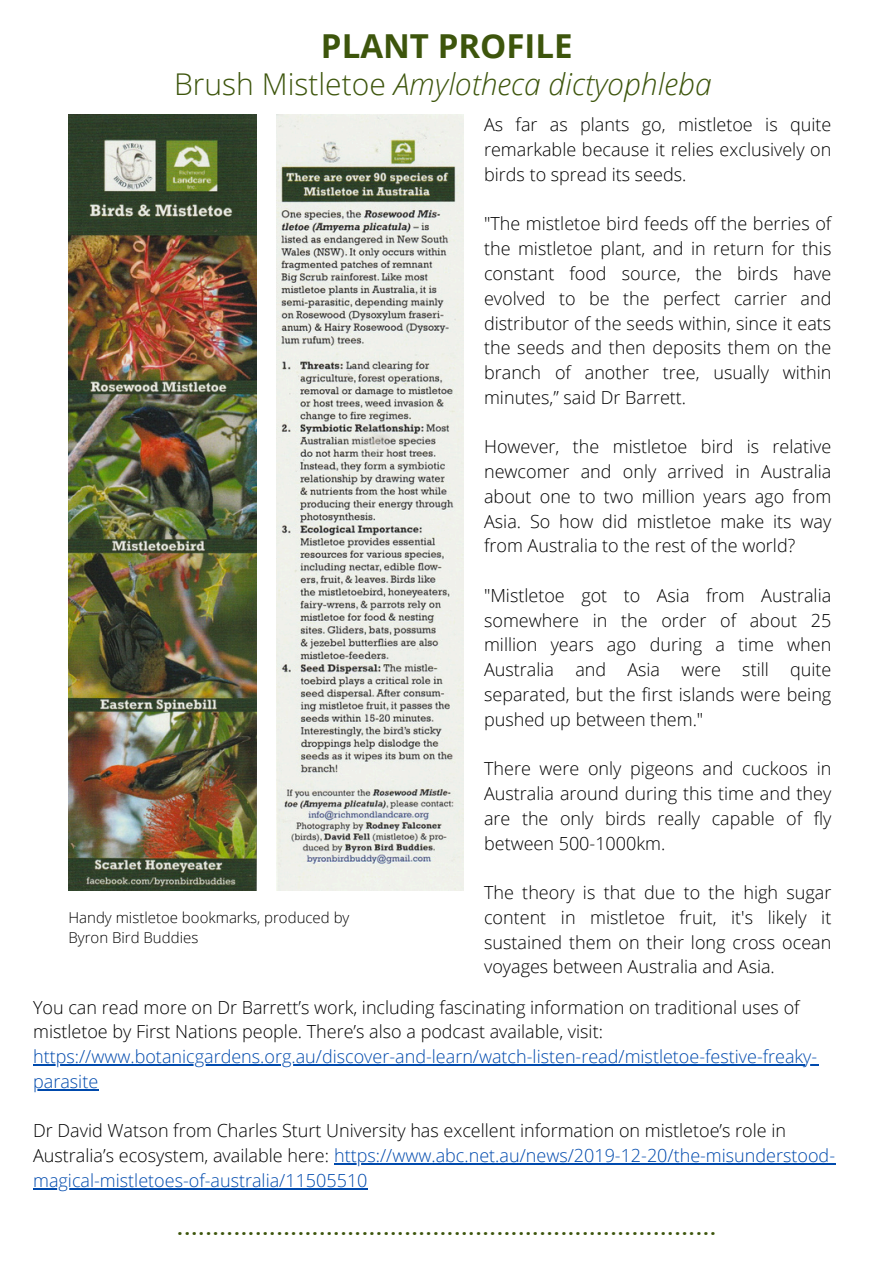
<style>
.page{position:relative;width:894px;height:1264px;background:#fff}
.page>*{position:absolute;margin:0;border:0;box-sizing:border-box;transform-origin:0 0}
.t1{font:700 33px "Open Sans";color:#3d550c}
.t2{font:italic 300 30px "Open Sans";color:#3d550c}
.t3{font:27px "Canva Sans";color:#3d550c}
.t4{font:300 18px/24.8px "Open Sans";color:#000;text-align:justify}
.t5{font:300 18px "Open Sans";color:#004aad}
.t6{font:300 15px "Open Sans";color:#000}
.s1{font-style:normal}
.s2{color:#004aad}
</style>
<div class="page">
<img style="left:68px;top:114px;width:188px;height:776px">
<img style="left:277px;top:114px;width:186px;height:776px">
<hr style="left:33px;top:1064px;width:785px;height:1px;background:#004aad">
<hr style="left:33px;top:1089px;width:65px;height:1px;background:#004aad">
<hr style="left:334px;top:1163px;width:501px;height:1px;background:#004aad">
<hr style="left:33px;top:1188px;width:335px;height:1px;background:#004aad">
<h1 class="t1" style="left:321px;top:23px;width:253px">PLANT PROFILE</h1>
<h2 class="t2" style="left:174px;top:63px;width:539px"><span class="s1">Brush Mistletoe</span> Amylotheca dictyophleba</h2>
<p class="t4" style="left:484px;top:112px;width:348px">As far as plants go, mistletoe is quite remarkable because it relies exclusively on birds to spread its seeds.</p>
<p class="t4" style="left:484px;top:211px;width:348px">"The mistletoe bird feeds off the berries of the mistletoe plant, and in return for this constant food source, the birds have evolved to be the perfect carrier and distributor of the seeds within, since it eats the seeds and then deposits them on the branch of another tree, usually within minutes,” said Dr Barrett.</p>
<p class="t4" style="left:484px;top:434px;width:348px">However, the mistletoe bird is relative newcomer and only arrived in Australia about one to two million years ago from Asia. So how did mistletoe make its way from Australia to the rest of the world?</p>
<p class="t4" style="left:484px;top:582px;width:348px">"Mistletoe got to Asia from Australia somewhere in the order of about 25 million years ago during a time when Australia and Asia were still quite separated, but the first islands were being pushed up between them."</p>
<h3 class="t4" style="left:484px;top:756px;width:349px">There were only pigeons and cuckoos in Australia around during this time and they are the only birds really capable of fly between 500-1000km.</h3>
<h3 class="t4" style="left:484px;top:879px;width:348px">The theory is that due to the high sugar content in mistletoe fruit, it's likely it sustained them on their long cross ocean voyages between Australia and Asia.</h3>
<h3 class="t6" style="left:68px;top:907px;width:282px">Handy mistletoe bookmarks, produced by</h3>
<h3 class="t6" style="left:68px;top:927px;width:131px">Byron Bird Buddies</h3>
<h3 class="t4" style="left:33px;top:994px;width:767px">You can read more on Dr Barrett’s work, including fascinating information on traditional uses of mistletoe by First Nations people. There’s also a podcast available, visit:</h3>
<h3 class="t5" style="left:33px;top:1043px;width:785px">https://www.botanicgardens.org.au/discover-and-learn/watch-listen-read/mistletoe-festive-freaky-</h3>
<h3 class="t5" style="left:33px;top:1068px;width:67px">parasite</h3>
<h3 class="t4" style="left:33px;top:1118px;width:803px">Dr David Watson from Charles Sturt University has excellent information on mistletoe’s role in<br>Australia’s ecosystem, available here: <span class="s2">https://www.abc.net.au/news/2019-12-20/the-misunderstood-</span></h3>
<p class="t5" style="left:33px;top:1167px;width:336px">magical-mistletoes-of-australia/11505510</p>
<p class="t3" style="left:176px;top:1206px;width:541px">............................................................................</p>
</div>
